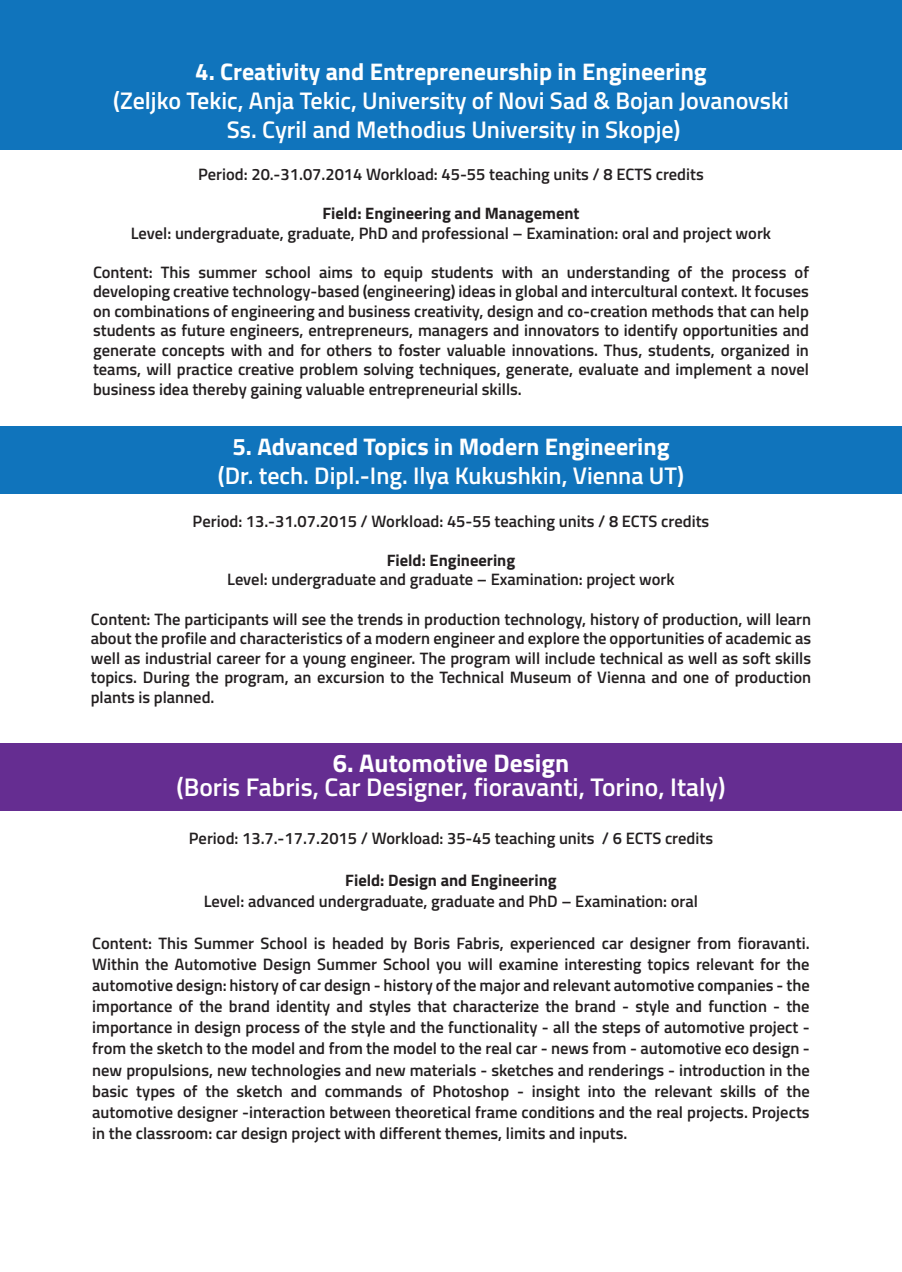
<style>
.page{position:relative;width:902px;height:1272px;background:#fff}
.page>*{position:absolute;margin:0;border:0;box-sizing:border-box;transform-origin:0 0}
.t1{font:600 25.5px "Titillium";color:#fff}
.t2{font:700 25.5px "Titillium";color:#fff}
.t3{font:600 24px/28.8px "Titillium";color:#fff;text-align:center}
.t4{font:700 24px "Titillium";color:#fff}
.t5{font:600 16.5px/19.5px "Titillium";color:#231f20;text-align:justify}
.t6{font:700 16.5px "Titillium";color:#231f20}
</style>
<div class="page">
<div style="left:0;top:743px;width:901px;height:67px;background:#652d91"></div>
<div style="left:0;top:427px;width:901px;height:67px;background:#1074bc"></div>
<div style="left:0;top:1px;width:901px;height:149px;background:#1074bc"></div>
<h2 class="t4" style="left:195px;top:54px;width:513px">4. Creativity and Entrepreneurship in Engineering</h2>
<h2 class="t3" style="left:113px;top:85px;width:677px">(Zeljko Tekic, Anja Tekic, University of Novi Sad &amp; Bojan Jovanovski<br>Ss. Cyril and Methodius University in Skopje)</h2>
<p class="t5" style="left:198px;top:164px;width:507px">Period: 20.-31.07.2014 Workload: 45-55 teaching units / 8 ECTS credits</p>
<p class="t6" style="left:322px;top:201px;width:259px">Field: Engineering and Management</p>
<p class="t5" style="left:131px;top:222px;width:642px">Level: undergraduate, graduate, PhD and professional – Examination: oral and project work</p>
<p class="t5" style="left:93px;top:261px;width:717px">Content: This summer school aims to equip students with an understanding of the process of developing creative technology-based (engineering) ideas in global and intercultural context. It focuses on combinations of engineering and business creativity, design and co-creation methods that can help students as future engineers, entrepreneurs, managers and innovators to identify opportunities and generate concepts with and for others to foster valuable innovations. Thus, students, organized in teams, will practice creative problem solving techniques, generate, evaluate and implement a novel business idea thereby gaining valuable entrepreneurial skills.</p>
<h2 class="t4" style="left:232px;top:428px;width:438px">5. Advanced Topics in Modern Engineering</h2>
<h2 class="t3" style="left:218px;top:459px;width:467px">(Dr. tech. Dipl.-Ing. Ilya Kukushkin, Vienna UT)</h2>
<p class="t5" style="left:193px;top:510px;width:518px">Period: 13.-31.07.2015 / Workload: 45-55 teaching units / 8 ECTS credits</p>
<p class="t6" style="left:387px;top:547px;width:130px">Field: Engineering</p>
<p class="t5" style="left:227px;top:569px;width:449px">Level: undergraduate and graduate – Examination: project work</p>
<p class="t5" style="left:91px;top:608px;width:722px">Content: The participants will see the trends in production technology, history of production, will learn about the profile and characteristics of a modern engineer and explore the opportunities of academic as well as industrial career for a young engineer. The program will include technical as well as soft skills topics. During the program, an excursion to the Technical Museum of Vienna and one of production plants is planned.</p>
<h1 class="t2" style="left:333px;top:744px;width:238px">6. Automotive Design</h1>
<h1 class="t1" style="left:176px;top:768px;width:550px">(Boris Fabris, Car Designer, fioravanti, Torino, Italy)</h1>
<p class="t5" style="left:189px;top:828px;width:525px">Period: 13.7.-17.7.2015 / Workload: 35-45 teaching units / 6 ECTS credits</p>
<p class="t6" style="left:345px;top:868px;width:213px">Field: Design and Engineering</p>
<p class="t5" style="left:204px;top:891px;width:496px">Level: advanced undergraduate, graduate and PhD – Examination: oral</p>
<p class="t5" style="left:92px;top:932px;width:719px;line-height:21px">Content: This Summer School is headed by Boris Fabris, experienced car designer from fioravanti.<br>Within the Automotive Design Summer School you will examine interesting topics relevant for the automotive design: history of car design - history of the major and relevant automotive companies - the importance of the brand identity and styles that characterize the brand - style and function - the importance in design process of the style and the functionality - all the steps of automotive project - from the sketch to the model and from the model to the real car - news from - automotive eco design - new propulsions, new technologies and new materials - sketches and renderings - introduction in the basic types of the sketch and commands of Photoshop - insight into the relevant skills of the automotive designer -interaction between theoretical frame conditions and the real projects. Projects in the classroom: car design project with different themes, limits and inputs.</p>
</div>
